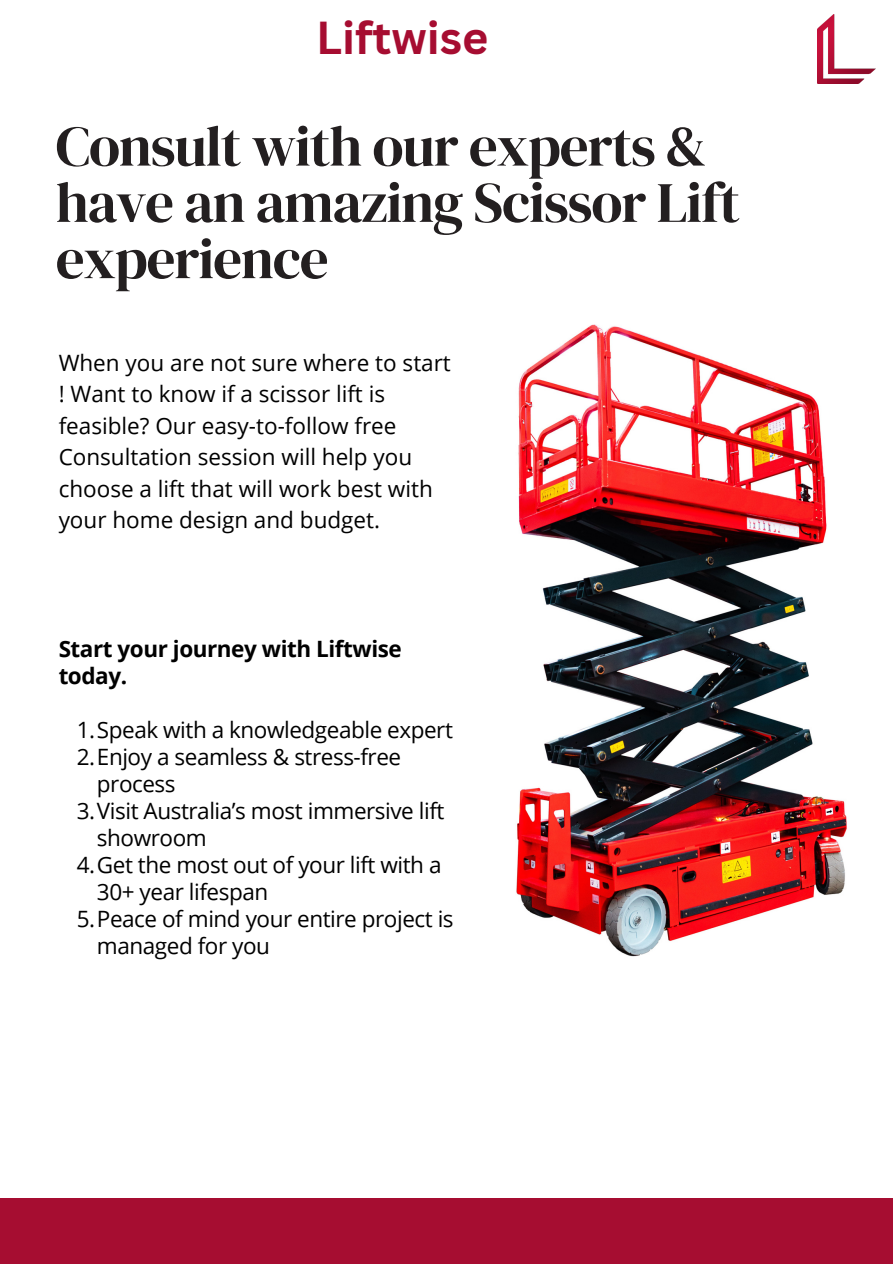
<style>
.page{position:relative;width:893px;height:1264px;background:#fff}
.page>*{position:absolute;margin:0;border:0;box-sizing:border-box;transform-origin:0 0}
.t1{font:57px/56.2px "DM Serif Display";letter-spacing:-.02em;color:#231f20}
.t2{font:700 45px "Canva Sans";color:#a60d31}
.t3{font:22.5px/27px "Open Sans";letter-spacing:-.02em;color:#000}
.t4{font:22.5px/31.5px "Open Sans";color:#000}
.t5{font:700 22.5px/27px "Open Sans";letter-spacing:-.02em;color:#000}
</style>
<div class="page">
<img style="left:817px;top:15px;width:58px;height:68px">
<img style="left:516px;top:324px;width:331px;height:633px">
<div style="left:0;top:1197px;width:892px;height:66px;background:#a60d31"></div>
<p class="t2" style="left:316px;top:6px;width:174px">Liftwise</p>
<h1 class="t1" style="left:56px;top:117px;width:685px">Consult with our experts &amp; have an amazing Scissor Lift experience</h1>
<p class="t4" style="left:59px;top:346px;width:394px">When you are not sure where to start ! Want to know if a scissor lift is feasible? Our easy-to-follow free Consultation session will help you choose a lift that will work best with your home design and budget.</p>
<p class="t5" style="left:59px;top:634px;width:344px">Start your journey with Liftwise today.</p>
<p class="t3" style="left:77px;top:715px;width:378px">1.Speak with a knowledgeable expert</p>
<h3 class="t3" style="left:97px;top:742px;width:306px;text-indent:-20px">2.Enjoy a seamless &amp; stress-free process</h3>
<p class="t3" style="left:97px;top:796px;width:349px;text-indent:-20px">3.Visit Australia’s most immersive lift showroom</p>
<p class="t3" style="left:97px;top:850px;width:346px;text-indent:-20px">4.Get the most out of your lift with a<br>30+ year lifespan</p>
<p class="t3" style="left:97px;top:904px;width:358px;text-indent:-20px">5.Peace of mind your entire project is managed for you</p>
</div>
